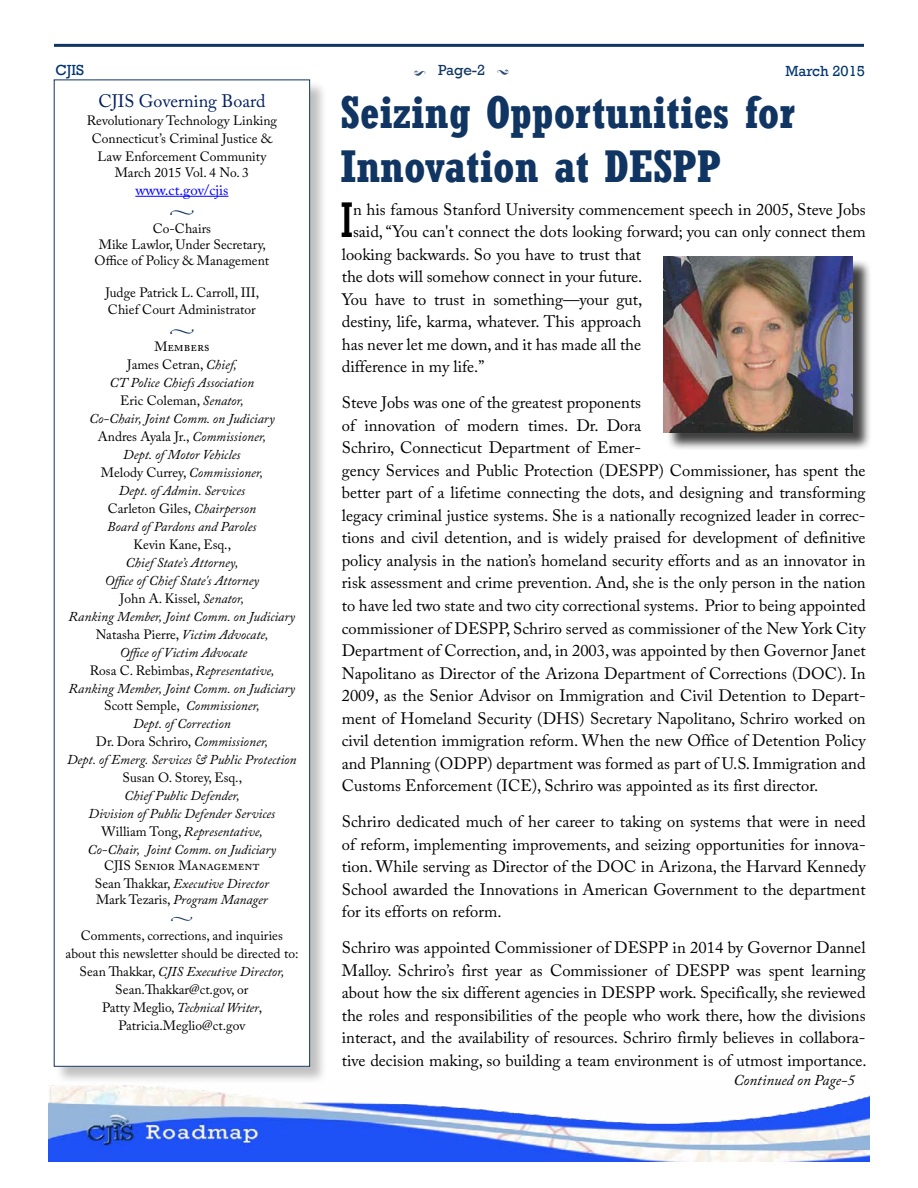
<style>
.page{position:relative;width:918px;height:1188px;background:#fff}
.page>*{position:absolute;margin:0;border:0;box-sizing:border-box;transform-origin:0 0}
.t1{font:condensed 47.1px "Rockwell";color:#000}
.t2{font:700 condensed 45px/54px "Rockwell";color:#103562}
.t3{font:18px "Adobe Caslon Pro";color:#001e61}
.t4{font:16.5px/22.5px "Adobe Caslon Pro";color:#000;text-align:justify}
.t5{font:italic 15px "Adobe Caslon Pro";color:#000}
.t6{font:15px "Rockwell";color:#003471}
.t7{font:15px "Rockwell";color:#103562}
.t8{font:15px "Minion Pro";color:#103562}
.t9{font:14.85px "Adobe Caslon Pro";color:#00f}
.t10{font:italic 13.5px/18px "Adobe Caslon Pro";color:#000;text-align:center}
.t11{font:13.5px/18px "Adobe Caslon Pro";color:#000;text-align:center}
.t12{font:13.5px "Minion Pro";color:#103562}
.t13{font:13.35px "Adobe Caslon Pro";color:#000}
.s1{font-family:"WW Designs";font-size:18px}
.s2{font-style:normal}
.s3{font-style:italic}
</style>
<div class="page">
<img style="left:48px;top:1085px;width:822px;height:76px">
<hr style="left:54px;top:44px;width:810px;height:3px;background:#103562">
<div style="left:55px;top:81px;width:273px;height:1004px;background:#000;opacity:.25"></div>
<div style="left:54px;top:80px;width:256px;height:986px;background:#fff"></div>
<hr style="left:135px;top:196px;width:93px;height:1px;background:#00f">
<div style="left:666px;top:259px;width:206px;height:192px;background:#000;opacity:.75"></div>
<img style="left:664px;top:257px;width:189px;height:175px">
<p class="t6" style="left:56px;top:61px;width:30px">CJIS</p>
<p class="t7" style="left:438px;top:61px;width:72px">Page-2 <span class="s1">L</span></p>
<p class="t6" style="left:786px;top:62px;width:81px">March 2015</p>
<p class="t3" style="left:98px;top:91px;width:169px">CJIS Governing Board</p>
<p class="t11" style="left:87px;top:112px;width:192px">Revolutionary Technology Linking<br>Connecticut’s Criminal Justice &amp;<br>Law Enforcement Community</p>
<p class="t11" style="left:115px;top:163px;width:136px">March 2015 Vol. 4 No. 3</p>
<p class="t9" style="left:135px;top:181px;width:95px">www.ct.gov/cjis</p>
<p class="t8" style="left:169px;top:202px;width:27px">•</p>
<p class="t11" style="left:95px;top:220px;width:176px;line-height:16.2px">Co-Chairs<br>Mike Lawlor, Under Secretary,<br>Office of Policy &amp; Management</p>
<p class="t11" style="left:105px;top:285px;width:156px;line-height:16.2px;text-align:left">Judge Patrick L. Carroll, III,<br>Chief Court Administrator</p>
<p class="t8" style="left:169px;top:320px;width:27px">•</p>
<p class="t13" style="left:154px;top:339px;width:57px">Members</p>
<p class="t10" style="left:89px;top:356px;width:187px"><span class="s2">James Cetran,</span> Chief,<br>CT Police Chiefs Association<br><span class="s2">Eric Coleman,</span> Senator,<br>Co-Chair, Joint Comm. on Judiciary<br><span class="s2">Andres Ayala Jr.,</span> Commissioner,<br>Dept. of Motor Vehicles<br><span class="s2">Melody Currey,</span> Commissioner,<br>Dept. of Admin. Services<br><span class="s2">Carleton Giles,</span> Chairperson<br>Board of Pardons and Paroles</p>
<p class="t11" style="left:134px;top:536px;width:99px">Kevin Kane, Esq.,</p>
<p class="t10" style="left:69px;top:554px;width:228px">Chief State’s Attorney,<br>Office of Chief State's Attorney<br><span class="s2">John A. Kissel,</span> Senator,<br>Ranking Member, Joint Comm. on Judiciary<br><span class="s2">Natasha Pierre,</span> Victim Advocate,<br>Office of Victim Advocate<br><span class="s2">Rosa C. Rebimbas,</span> Representative,<br>Ranking Member, Joint Comm. on Judiciary</p>
<p class="t10" style="left:67px;top:696px;width:231px"><span class="s2">Scott Semple,</span> Commissioner,<br>Dept. of Correction<br><span class="s2">Dr. Dora Schriro,</span> Commissioner,<br>Dept. of Emerg. Services &amp; Public Protection</p>
<p class="t11" style="left:123px;top:768px;width:121px">Susan O. Storey, Esq.,</p>
<p class="t10" style="left:88px;top:786px;width:190px">Chief Public Defender,<br>Division of Public Defender Services<br><span class="s2">William Tong,</span> Representative,<br>Co-Chair, Joint Comm. on Judiciary</p>
<p class="t11" style="left:95px;top:856px;width:176px">CJIS Senior Management<br>Sean Thakkar, <span class="s3">Executive Director</span></p>
<p class="t10" style="left:96px;top:891px;width:173px"><span class="s2">Mark Tezaris,</span> Program Manager</p>
<p class="t12" style="left:171px;top:909px;width:24px">•</p>
<p class="t11" style="left:66px;top:927px;width:234px">Comments, corrections, and inquiries about this newsletter should be directed to:<br>Sean Thakkar, <span class="s3">CJIS Executive Director, </span>Sean.Thakkar@ct.gov, or<br>Patty Meglio, <span class="s3">Technical Writer</span>, Patricia.Meglio@ct.gov</p>
<h2 class="t2" style="left:340px;top:85px;width:456px">Seizing Opportunities for<br>Innovation at DESPP</h2>
<h1 class="t1" style="left:341px;top:194px;width:14px">I</h1>
<p class="t4" style="left:353px;top:198px;width:514px">n his famous Stanford University commencement speech in 2005, Steve Jobs</p>
<p class="t4" style="left:353px;top:220px;width:514px">said, “You can't connect the dots looking forward; you can only connect them</p>
<p class="t4" style="left:342px;top:243px;width:301px">looking backwards. So you have to trust that</p>
<p class="t4" style="left:342px;top:265px;width:302px">the dots will somehow connect in your future.</p>
<p class="t4" style="left:342px;top:288px;width:302px">You have to trust in something—your gut,</p>
<p class="t4" style="left:342px;top:310px;width:301px">destiny, life, karma, whatever. This approach</p>
<p class="t4" style="left:342px;top:333px;width:301px">has never let me down, and it has made all the</p>
<p class="t4" style="left:342px;top:355px;width:144px">difference in my life.”</p>
<p class="t4" style="left:342px;top:391px;width:525px;text-align:left">Steve Jobs was one of the greatest proponents<br>of innovation of modern times. Dr. Dora<br>Schriro, Connecticut Department of Emer-<br>gency Services and Public Protection (DESPP) Commissioner, has spent the better part of a lifetime connecting the dots, and designing and transforming legacy criminal justice systems. She is a nationally recognized leader in correc&shy;tions and civil detention, and is widely praised for development of definitive policy analysis in the nation’s homeland security efforts and as an innovator in risk assessment and crime prevention. And, she is the only person in the nation to have led two state and two city correctional systems. Prior to being appointed commissioner of DESPP, Schriro served as commissioner of the New York City Department of Correction, and, in 2003, was appointed by then Governor Janet Napolitano as Director of the Arizona Department of Corrections (DOC). In 2009, as the Senior Advisor on Immigration and Civil Detention to Depart&shy;ment of Homeland Security (DHS) Secretary Napolitano, Schriro worked on civil detention immigration reform. When the new Office of Detention Policy and Planning (ODPP) department was formed as part of U.S. Immigration and Customs Enforcement (ICE), Schriro was appointed as its first director.</p>
<p class="t4" style="left:342px;top:810px;width:525px">Schriro dedicated much of her career to taking on systems that were in need of reform, implementing improvements, and seizing opportunities for innova&shy;tion. While serving as Director of the DOC in Arizona, the Harvard Kennedy School awarded the Innovations in American Government to the department for its efforts on reform.</p>
<p class="t4" style="left:342px;top:936px;width:526px">Schriro was appointed Commissioner of DESPP in 2014 by Governor Dannel Malloy. Schriro’s first year as Commissioner of DESPP was spent learning about how the six different agencies in DESPP work. Specifically, she reviewed the roles and responsibilities of the people who work there, how the divisions interact, and the availability of resources. Schriro firmly believes in collabora&shy;tive decision making, so building a team environment is of utmost importance.</p>
<p class="t5" style="left:734px;top:1071px;width:123px">Continued on Page-5</p>
</div>
